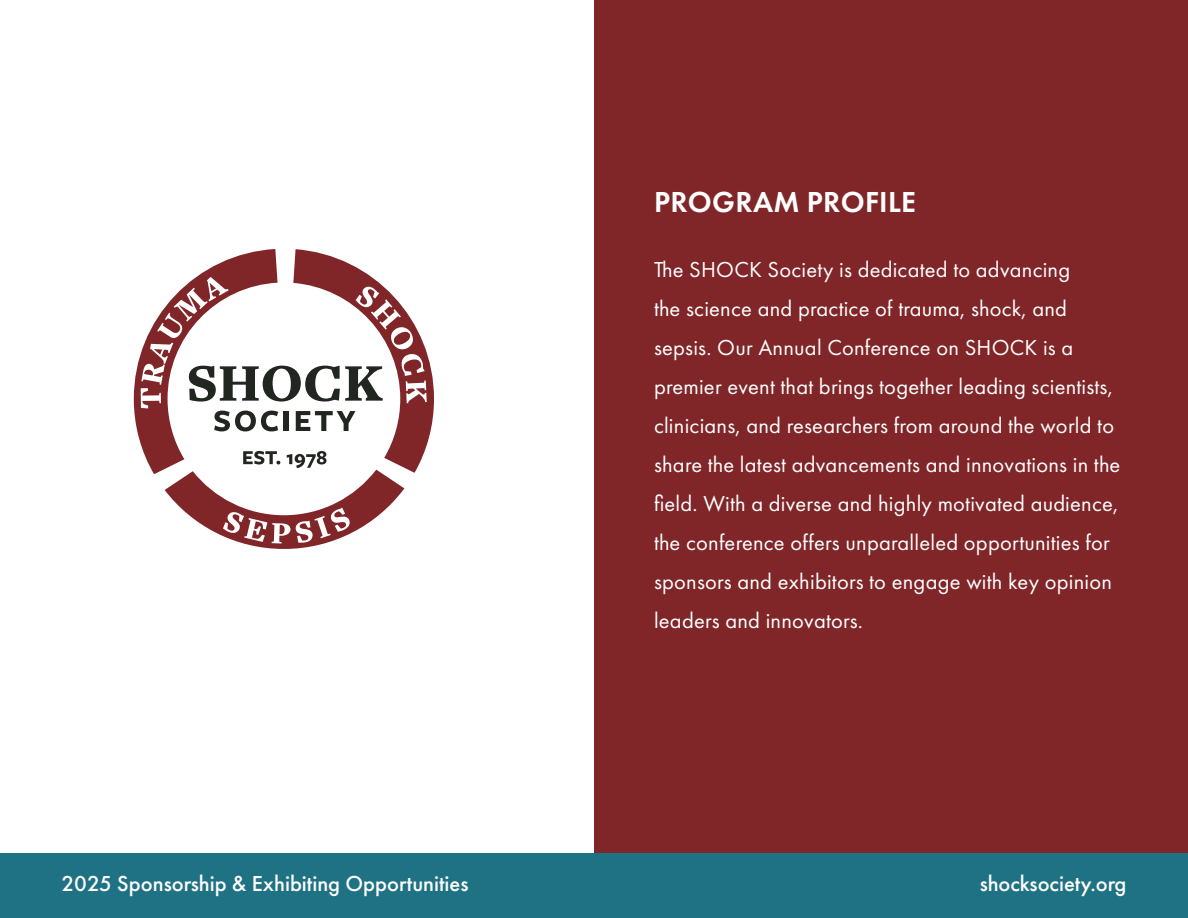
<style>
.page{position:relative;width:1188px;height:918px;background:#fff}
.page>*{position:absolute;margin:0;border:0;box-sizing:border-box;transform-origin:0 0}
.t1{font:600 30px "Futura PT";letter-spacing:.01em;color:#fff}
.t2{font:22.5px/39px "Futura PT";letter-spacing:.01em;color:#fff}
.t3{font:500 22.5px "Futura PT";color:#fff}
</style>
<div class="page">
<div style="left:594px;top:0;width:594px;height:918px;background:#802629"></div>
<div style="left:0;top:853px;width:1188px;height:65px;background:#1f7284"></div>
<svg style="left:134px;top:249px;width:300px;height:300px"></svg>
<p class="t1" style="left:654px;top:183px;width:263px">PROGRAM PROFILE</p>
<p class="t2" style="left:654px;top:250px;width:468px">The SHOCK Society is dedicated to advancing<br>the science and practice of trauma, shock, and sepsis. Our Annual Conference on SHOCK is a premier event that brings together leading scientists, clinicians, and researchers from around the world to share the latest advancements and innovations in the field. With a diverse and highly motivated audience, the conference offers unparalleled opportunities for sponsors and exhibitors to engage with key opinion leaders and innovators.</p>
<p class="t3" style="left:61px;top:870px;width:409px">2025 Sponsorship &amp; Exhibiting Opportunities</p>
<p class="t3" style="left:980px;top:870px;width:148px">shocksociety.org</p>
</div>
